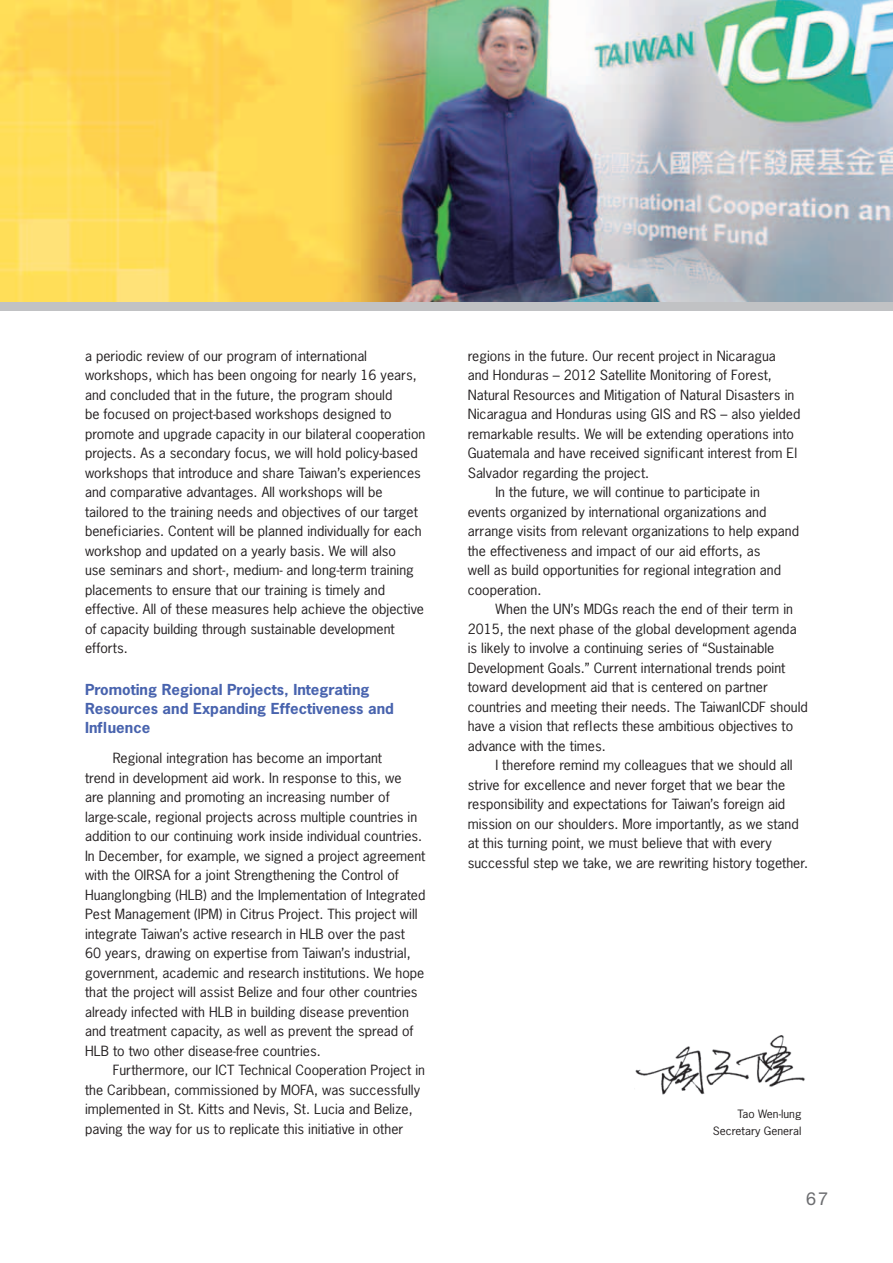
<style>
.page{position:relative;width:893px;height:1263px;background:#fff}
.page>*{position:absolute;margin:0;border:0;box-sizing:border-box;transform-origin:0 0}
.t1{font:18px "Helvetica Neue LT Std";color:#6c6d70}
.t2{font:700 14.25px/18.8px "News Gothic";color:#4863ae;scale:1.05 1}
.t3{font:13.2px/19.5px "News Gothic";color:#231f20;scale:1.05 1}
.t4{font:10.8px/17.2px "News Gothic";color:#231f20;text-align:right;scale:1.09 1}
</style>
<div class="page">
<img style="left:0;top:0;width:893px;height:302px">
<img style="left:635px;top:1035px;width:170px;height:60px">
<div style="left:0;top:302px;width:893px;height:8px;background:#c1c2c4"></div>
<p class="t3" style="left:85px;top:346px;width:326px">a periodic review of our program of international workshops, which has been ongoing for nearly 16 years, and concluded that in the future, the program should<br>be focused on project-based workshops designed to promote and upgrade capacity in our bilateral cooperation projects. As a secondary focus, we will hold policy-based workshops that introduce and share Taiwan’s experiences and comparative advantages. All workshops will be tailored to the training needs and objectives of our target beneficiaries. Content will be planned individually for each workshop and updated on a yearly basis. We will also<br>use seminars and short-, medium- and long-term training placements to ensure that our training is timely and effective. All of these measures help achieve the objective of capacity building through sustainable development efforts.</p>
<p class="t2" style="left:85px;top:680px;width:296px">Promoting Regional Projects, Integrating<br>Resources and Expanding Effectiveness and<br>Influence</p>
<p class="t3" style="left:85px;top:748px;width:326px;text-indent:28px">Regional integration has become an important<br>trend in development aid work. In response to this, we<br>are planning and promoting an increasing number of large-scale, regional projects across multiple countries in addition to our continuing work inside individual countries.<br>In December, for example, we signed a project agreement with the OIRSA for a joint Strengthening the Control of Huanglongbing (HLB) and the Implementation of Integrated Pest Management (IPM) in Citrus Project. This project will integrate Taiwan’s active research in HLB over the past<br>60 years, drawing on expertise from Taiwan’s industrial, government, academic and research institutions. We hope that the project will assist Belize and four other countries already infected with HLB in building disease prevention and treatment capacity, as well as prevent the spread of HLB to two other disease-free countries.</p>
<p class="t3" style="left:85px;top:1060px;width:325px;text-indent:28px">Furthermore, our ICT Technical Cooperation Project in the Caribbean, commissioned by MOFA, was successfully implemented in St. Kitts and Nevis, St. Lucia and Belize, paving the way for us to replicate this initiative in other</p>
<p class="t3" style="left:468px;top:346px;width:295px">regions in the future. Our recent project in Nicaragua</p>
<p class="t3" style="left:468px;top:365px;width:291px">and Honduras – 2012 Satellite Monitoring of Forest,</p>
<p class="t3" style="left:468px;top:385px;width:313px">Natural Resources and Mitigation of Natural Disasters in</p>
<p class="t3" style="left:468px;top:404px;width:318px">Nicaragua and Honduras using GIS and RS – also yielded</p>
<p class="t3" style="left:468px;top:424px;width:312px">remarkable results. We will be extending operations into</p>
<p class="t3" style="left:468px;top:443px;width:315px">Guatemala and have received significant interest from El</p>
<p class="t3" style="left:468px;top:463px;width:174px">Salvador regarding the project.</p>
<p class="t3" style="left:495px;top:482px;width:253px">In the future, we will continue to participate in</p>
<p class="t3" style="left:468px;top:502px;width:286px">events organized by international organizations and</p>
<p class="t3" style="left:468px;top:521px;width:317px">arrange visits from relevant organizations to help expand</p>
<p class="t3" style="left:468px;top:541px;width:280px">the effectiveness and impact of our aid efforts, as</p>
<p class="t3" style="left:468px;top:560px;width:300px">well as build opportunities for regional integration and</p>
<p class="t3" style="left:468px;top:580px;width:72px">cooperation.</p>
<p class="t3" style="left:495px;top:599px;width:285px">When the UN’s MDGs reach the end of their term in</p>
<p class="t3" style="left:468px;top:619px;width:315px">2015, the next phase of the global development agenda</p>
<p class="t3" style="left:468px;top:638px;width:293px">is likely to involve a continuing series of “Sustainable</p>
<p class="t3" style="left:468px;top:658px;width:304px">Development Goals.” Current international trends point</p>
<p class="t3" style="left:468px;top:677px;width:287px">toward development aid that is centered on partner</p>
<p class="t3" style="left:468px;top:697px;width:325px">countries and meeting their needs. The TaiwanICDF should</p>
<p class="t3" style="left:468px;top:716px;width:311px">have a vision that reflects these ambitious objectives to</p>
<p class="t3" style="left:468px;top:736px;width:133px">advance with the times.</p>
<p class="t3" style="left:495px;top:755px;width:285px">I therefore remind my colleagues that we should all</p>
<p class="t3" style="left:468px;top:775px;width:304px">strive for excellence and never forget that we bear the</p>
<p class="t3" style="left:468px;top:794px;width:304px">responsibility and expectations for Taiwan’s foreign aid</p>
<p class="t3" style="left:468px;top:814px;width:317px">mission on our shoulders. More importantly, as we stand</p>
<p class="t3" style="left:468px;top:833px;width:291px">at this turning point, we must believe that with every</p>
<p class="t3" style="left:468px;top:853px;width:326px">successful step we take, we are rewriting history together.</p>
<p class="t4" style="left:713px;top:1105px;width:83px">Tao Wen-lung<br>Secretary General</p>
<h1 class="t1" style="left:806px;top:1187px;width:23px">67</h1>
</div>
